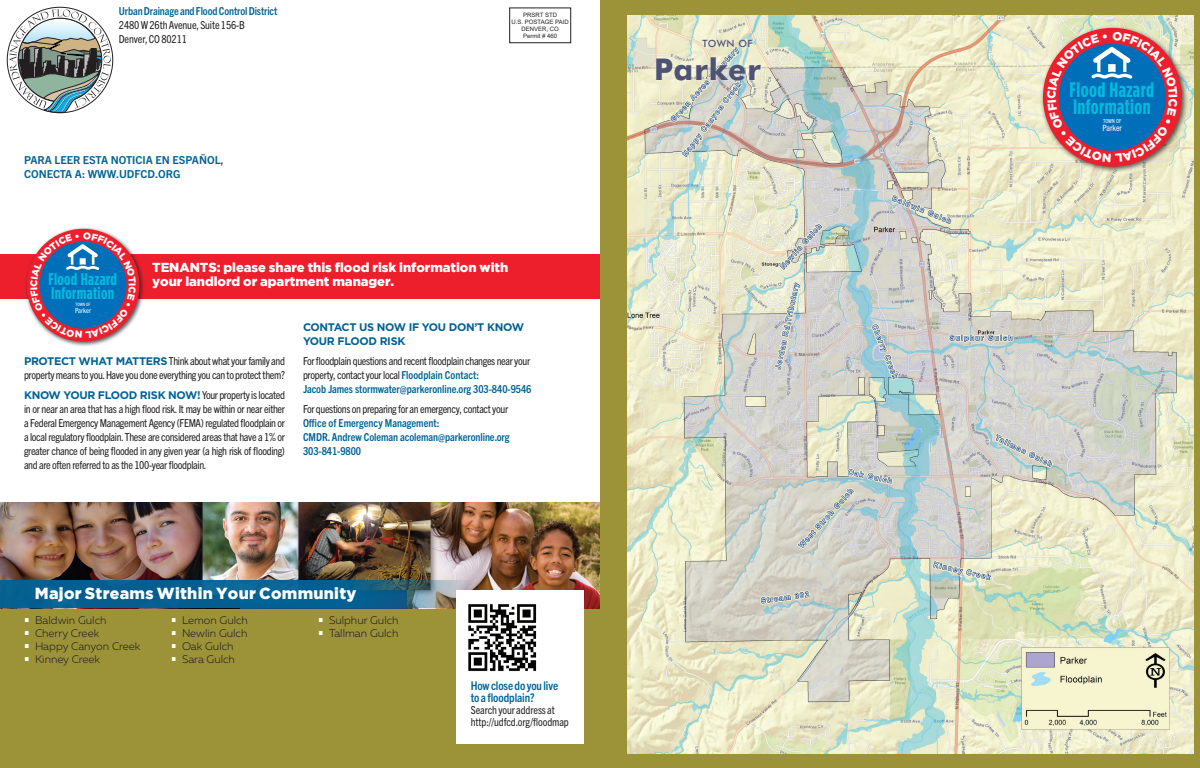
<style>
.page{position:relative;width:1200px;height:768px;background:#fff}
.page>*{position:absolute;margin:0;border:0;box-sizing:border-box;transform-origin:0 0}
.t1{font:700 30px "Futura BT";letter-spacing:.035em;color:#4f5372}
.t2{font:700 condensed 20.9px/17.5px "Gotham HTF";letter-spacing:.02em;color:#03bbdd}
.t3{font:700 condensed 16.9px/14.2px "Gotham HTF";letter-spacing:.02em;color:#03bbdd}
.t4{font:900 16px "Gotham";letter-spacing:.015em;color:#fff}
.t5{font:900 13px/14px "Gotham";letter-spacing:-.005em;color:#fff}
.t6{font:700 condensed 12px/12px "Trade Gothic Next LT Pro";letter-spacing:-.005em;color:#016396}
.t7{font:condensed 11px/14px "Trade Gothic Next LT Pro";letter-spacing:-.03em;color:#231f20}
.t8{font:300 11px "Muller";color:#231f20}
.t9{font:700 condensed 11px/14px "Trade Gothic Next LT Pro";letter-spacing:-.005em;color:#016396}
.t10{font:700 11px/14px "Gotham";letter-spacing:-.03em;color:#016396}
.t11{font:700 11px/14px "Trade Gothic Next LT Pro";color:#016396}
.t12{font:condensed 11px/12px "Trade Gothic Next LT Pro";letter-spacing:-.005em;color:#231f20}
.t13{font:condensed 11px/14px "Trade Gothic Next LT Pro";letter-spacing:-.01em;color:#231f20}
.t14{font:500 10px "Futura BT";letter-spacing:.04em;color:#4f5372}
.t15{font:condensed 8.6px "Trade Gothic Next LT Pro";color:#fff}
.t16{font:condensed 7px "Trade Gothic Next LT Pro";color:#fff}
.t17{font:6px/7px "Arial";color:#231f20;text-align:center}
.t18{font:condensed 5.5px "Trade Gothic Next LT Pro";letter-spacing:-.005em;color:#fff}
.t19{font:condensed 4.5px "Trade Gothic Next LT Pro";letter-spacing:-.005em;color:#fff}
.s1{font-family:"Gotham";font-weight:700;font-stretch:normal;color:#016396}
.s2{font-family:"Trade Gothic Next LT Pro";font-weight:400;font-stretch:condensed;color:#231f20}
.s3{font-weight:700;color:#016396}
.s4{font-family:"Installation Black S Si";font-weight:900;color:#fff}
</style>
<div class="page">
<div style="left:509px;top:8px;width:62px;height:35px;border:1px solid #231f20"></div>
<div style="left:0;top:502px;width:600px;height:266px;background:#9c9339"></div>
<svg style="left:7px;top:6px;width:106px;height:107px"></svg>
<img style="left:0;top:502px;width:600px;height:79px">
<div style="left:0;top:254px;width:600px;height:44px;background:#ee1f2d"></div>
<svg style="left:0;top:581px;width:600px;height:27px;background:#226488"></svg>
<div style="left:456px;top:590px;width:128px;height:154px;background:#fff"></div>
<img style="left:468px;top:604px;width:69px;height:68px">
<div style="left:25px;top:227px;width:120px;height:120px;background:#231f20;opacity:.75"></div>
<div style="left:27px;top:229px;width:112px;height:113px;background:#ee1f2d;border-radius:50%"></div>
<div style="left:600px;top:0;width:600px;height:768px;background:#9c9339"></div>
<img style="left:628px;top:15px;width:565px;height:738px">
<div style="left:1040px;top:25px;width:149px;height:149px;background:#231f20;opacity:.75"></div>
<div style="left:1043px;top:28px;width:139px;height:139px;background:#ee1f2d;border-radius:50%"></div>
<div style="left:650px;top:50px;width:117px;height:36px;background:#fff;opacity:.66"></div>
<div style="left:697px;top:33px;width:61px;height:20px;background:#fff;opacity:.66"></div>
<svg style="left:30px;top:232px;width:106px;height:106px"></svg>
<svg style="left:1047px;top:32px;width:131px;height:130px"></svg>
<p class="t9" style="left:119px;top:3px;width:160px">Urban Drainage and Flood Control District</p>
<p class="t13" style="left:119px;top:17px;width:128px">2480 W 26th Avenue, Suite 156-B<br>Denver, CO 80211</p>
<p class="t11" style="left:24px;top:152px;width:201px">PARA LEER ESTA NOTICIA EN ESPAÑOL,<br>CONECTA A: WWW.UDFCD.ORG</p>
<p class="t17" style="left:512px;top:11px;width:59px">PRSRT STD<br>U.S. POSTAGE PAID<br>DENVER, CO<br>Permit # 460</p>
<h3 class="t3" style="left:48px;top:271px;width:70px">Flood Hazard<br>Information</h3>
<p class="t19" style="left:76px;top:301px;width:16px">TOWN OF</p>
<p class="t16" style="left:75px;top:305px;width:17px">Parker</p>
<p class="t5" style="left:152px;top:261px;width:358px">TENANTS: please share this flood risk information with your landlord or apartment manager.</p>
<p class="t7" style="left:24px;top:353px;width:263px"><span class="s1">PROTECT WHAT MATTERS</span> Think about what your family and property means to you. Have you done everything you can to protect them?</p>
<p class="t10" style="left:24px;top:388px;width:263px">KNOW YOUR FLOOD RISK NOW! <span class="s2">Your property is located</span></p>
<p class="t7" style="left:24px;top:401px;width:263px;text-align:justify">in or near an area that has a high flood risk. It may be within or near either a Federal Emergency Management Agency (FEMA) regulated floodplain or a local regulatory floodplain. These are considered areas that have a 1% or greater chance of being flooded in any given year (a high risk of flooding) and are often referred to as the 100-year floodplain.</p>
<p class="t10" style="left:303px;top:320px;width:223px">CONTACT US NOW IF YOU DON’T KNOW<br>YOUR FLOOD RISK</p>
<p class="t7" style="left:303px;top:353px;width:230px">For floodplain questions and recent floodplain changes near your property, contact your local <span class="s3">Floodplain Contact:<br>Jacob James stormwater@parkeronline.org 303-840-9546</span></p>
<p class="t7" style="left:303px;top:401px;width:207px">For questions on preparing for an emergency, contact your</p>
<p class="t9" style="left:303px;top:415px;width:208px">Office of Emergency Management:<br>CMDR. Andrew Coleman acoleman@parkeronline.org<br>303-841-9800</p>
<h3 class="t4" style="left:35px;top:584px;width:323px">Major Streams Within Your Community</h3>
<p class="t8" style="left:24px;top:614px;width:84px"><span class="s4">•</span> Baldwin Gulch</p>
<p class="t8" style="left:24px;top:627px;width:77px"><span class="s4">•</span> Cherry Creek</p>
<p class="t8" style="left:24px;top:640px;width:118px"><span class="s4">•</span> Happy Canyon Creek</p>
<p class="t8" style="left:24px;top:653px;width:78px"><span class="s4">•</span> Kinney Creek</p>
<p class="t8" style="left:171px;top:614px;width:78px"><span class="s4">•</span> Lemon Gulch</p>
<p class="t8" style="left:171px;top:627px;width:78px"><span class="s4">•</span> Newlin Gulch</p>
<p class="t8" style="left:171px;top:640px;width:64px"><span class="s4">•</span> Oak Gulch</p>
<p class="t8" style="left:171px;top:653px;width:66px"><span class="s4">•</span> Sara Gulch</p>
<p class="t8" style="left:318px;top:614px;width:82px"><span class="s4">•</span> Sulphur Gulch</p>
<p class="t8" style="left:318px;top:627px;width:82px"><span class="s4">•</span> Tallman Gulch</p>
<p class="t6" style="left:471px;top:679px;width:89px">How close do you live to a floodplain?</p>
<p class="t12" style="left:471px;top:704px;width:100px">Search your address at http://udfcd.org/floodmap</p>
<p class="t14" style="left:703px;top:37px;width:52px">TOWN OF</p>
<h1 class="t1" style="left:654px;top:51px;width:108px">Parker</h1>
<h2 class="t2" style="left:1070px;top:80px;width:86px">Flood Hazard<br>Information</h2>
<p class="t18" style="left:1103px;top:117px;width:20px">TOWN OF</p>
<p class="t15" style="left:1102px;top:122px;width:21px">Parker</p>
</div>
